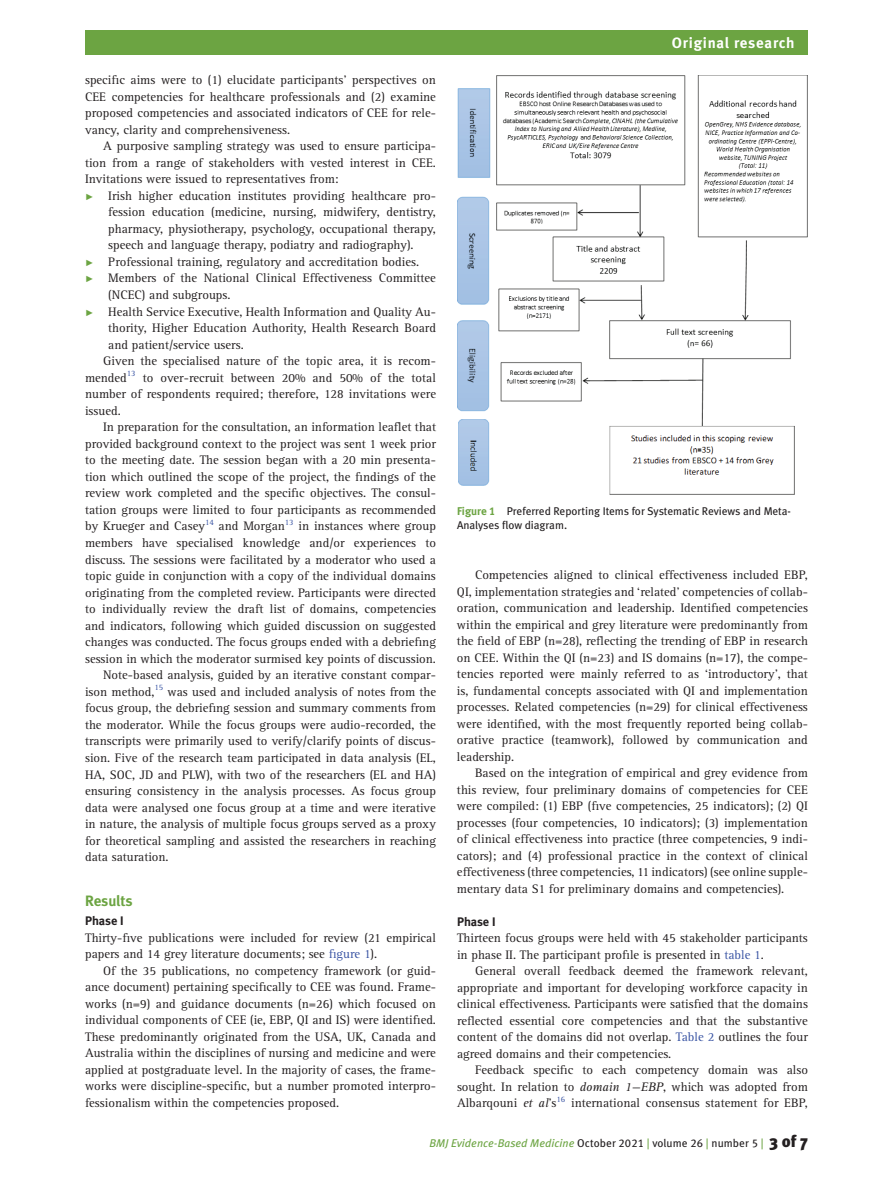
<style>
.page{position:relative;width:893px;height:1191px;background:#fff}
.page>*{position:absolute;margin:0;border:0;box-sizing:border-box;transform-origin:0 0}
.t1{font:15px "Meta Bold LFC";letter-spacing:.05em;color:#fff}
.t2{font:15px "Meta Bold LFC";letter-spacing:-.005em;color:#6ca442}
.t3{font:12.75px/16.5px "Rotis Serif Std";color:#231f20;text-align:justify}
.t4{font:12.3px "Meta Bold LFC";letter-spacing:-.005em;color:#231f20}
.t5{font:11.25px/13.5px "Meta Book LF";color:#231f20}
.t6{font:8.4px "Rotis Serif Std";color:#3853a3}
.s1{font-family:"Arial";font-size:9px;color:#6ca442}
.s2{color:#3853a3}
.s3{font-family:"Meta Bold LFC";color:#6ca442}
.s4{font-style:italic}
.s5{font-style:italic;color:#6ca442}
.s6{color:#6ca442}
.s7{font-family:"Meta Pro";font-weight:900;font-size:16.5px}
</style>
<div class="page">
<div style="left:85px;top:30px;width:723px;height:24px;background:#6ca442"></div>
<img style="left:457px;top:75px;width:351px;height:419px">
<p class="t3" style="left:85px;top:72px;width:352px">specific aims were to (1) elucidate participants’ perspectives on CEE competencies for healthcare professionals and (2) examine proposed competencies and associated indicators of CEE for rele&shy;vancy, clarity and comprehensiveness.</p>
<p class="t3" style="left:103px;top:138px;width:334px">A purposive sampling strategy was used to ensure participa-</p>
<p class="t3" style="left:85px;top:155px;width:352px">tion from a range of stakeholders with vested interest in CEE.</p>
<p class="t3" style="left:85px;top:171px;width:255px">Invitations were issued to representatives from:</p>
<p class="t3" style="left:85px;top:188px;width:352px"><span class="s1">►</span> Irish higher education institutes providing healthcare pro-</p>
<p class="t3" style="left:108px;top:204px;width:329px">fession education (medicine, nursing, midwifery, dentistry,</p>
<p class="t3" style="left:108px;top:221px;width:329px">pharmacy, physiotherapy, psychology, occupational therapy,</p>
<p class="t3" style="left:108px;top:237px;width:307px">speech and language therapy, podiatry and radiography).</p>
<p class="t3" style="left:85px;top:254px;width:336px"><span class="s1">►</span> Professional training, regulatory and accreditation bodies.</p>
<p class="t3" style="left:85px;top:270px;width:352px"><span class="s1">►</span> Members of the National Clinical Effectiveness Committee</p>
<p class="t3" style="left:108px;top:287px;width:124px">(NCEC) and subgroups.</p>
<p class="t3" style="left:85px;top:303px;width:352px"><span class="s1">►</span> Health Service Executive, Health Information and Quality Au-</p>
<p class="t3" style="left:108px;top:320px;width:329px">thority, Higher Education Authority, Health Research Board</p>
<p class="t3" style="left:108px;top:336px;width:137px">and patient/service users.</p>
<p class="t3" style="left:103px;top:353px;width:334px">Given the specialised nature of the topic area, it is recom-</p>
<p class="t3" style="left:85px;top:369px;width:52px">mended<sup>13</sup></p>
<p class="t3" style="left:85px;top:369px;width:352px;text-indent:58px">to over-recruit between 20% and 50% of the total number of respondents required; therefore, 128 invitations were issued.</p>
<p class="t3" style="left:85px;top:419px;width:352px;text-indent:18px">In preparation for the consultation, an information leaflet that provided background context to the project was sent 1 week prior to the meeting date. The session began with a 20 min presenta&shy;tion which outlined the scope of the project, the findings of the review work completed and the specific objectives. The consul&shy;tation groups were limited to four participants as recommended by Krueger and Casey<sup>14</sup> and Morgan</p>
<p class="t6" style="left:285px;top:517px;width:10px">13</p>
<p class="t3" style="left:299px;top:518px;width:139px">in instances where group</p>
<p class="t3" style="left:85px;top:535px;width:352px">members have specialised knowledge and/or experiences to</p>
<p class="t3" style="left:85px;top:551px;width:352px">discuss. The sessions were facilitated by a moderator who used a</p>
<p class="t3" style="left:85px;top:568px;width:352px">topic guide in conjunction with a copy of the individual domains</p>
<p class="t3" style="left:85px;top:584px;width:352px">originating from the completed review. Participants were directed</p>
<p class="t3" style="left:85px;top:601px;width:352px">to individually review the draft list of domains, competencies</p>
<p class="t3" style="left:85px;top:617px;width:352px">and indicators, following which guided discussion on suggested</p>
<p class="t3" style="left:85px;top:634px;width:352px">changes was conducted. The focus groups ended with a debriefing</p>
<p class="t3" style="left:85px;top:650px;width:352px">session in which the moderator surmised key points of discussion.</p>
<p class="t3" style="left:103px;top:667px;width:334px">Note-based analysis, guided by an iterative constant compar-</p>
<p class="t3" style="left:85px;top:683px;width:352px">ison method,<sup>15</sup> was used and included analysis of notes from the</p>
<p class="t3" style="left:85px;top:700px;width:352px">focus group, the debriefing session and summary comments from</p>
<p class="t3" style="left:85px;top:717px;width:352px">the moderator. While the focus groups were audio-recorded, the</p>
<p class="t3" style="left:85px;top:733px;width:352px">transcripts were primarily used to verify/clarify points of discus-</p>
<p class="t3" style="left:85px;top:750px;width:352px">sion. Five of the research team participated in data analysis (EL,</p>
<p class="t3" style="left:85px;top:766px;width:352px">HA, SOC, JD and PLW), with two of the researchers (EL and HA)</p>
<p class="t3" style="left:85px;top:783px;width:352px">ensuring consistency in the analysis processes. As focus group</p>
<p class="t3" style="left:85px;top:799px;width:352px">data were analysed one focus group at a time and were iterative</p>
<p class="t3" style="left:85px;top:816px;width:352px">in nature, the analysis of multiple focus groups served as a proxy</p>
<p class="t3" style="left:85px;top:832px;width:352px">for theoretical sampling and assisted the researchers in reaching</p>
<p class="t3" style="left:85px;top:849px;width:85px">data saturation.</p>
<p class="t2" style="left:85px;top:892px;width:49px">Results</p>
<p class="t4" style="left:85px;top:913px;width:40px">Phase I</p>
<p class="t3" style="left:85px;top:929px;width:352px">Thirty-five publications were included for review (21 empirical papers and 14 grey literature documents; see <span class="s2">figure 1</span>).</p>
<p class="t3" style="left:85px;top:962px;width:352px;text-indent:18px">Of the 35 publications, no competency framework (or guid&shy;ance document) pertaining specifically to CEE was found. Frame&shy;works (n=9) and guidance documents (n=26) which focused on individual components of CEE (ie, EBP, QI and IS) were identified.<br>These predominantly originated from the USA, UK, Canada and Australia within the disciplines of nursing and medicine and were applied at postgraduate level. In the majority of cases, the frame&shy;works were discipline-specific, but a number promoted interpro&shy;fessionalism within the competencies proposed.</p>
<p class="t1" style="left:672px;top:34px;width:124px">Original research</p>
<p class="t5" style="left:457px;top:504px;width:335px"><span class="s3">Figure 1</span> Preferred Reporting Items for Systematic Reviews and Meta-<br>Analyses flow diagram.</p>
<p class="t3" style="left:457px;top:567px;width:352px;text-indent:18px">Competencies aligned to clinical effectiveness included EBP, QI, implementation strategies and ‘related’ competencies of collab&shy;oration, communication and leadership. Identified competencies within the empirical and grey literature were predominantly from the field of EBP (n=28), reflecting the trending of EBP in research on CEE. Within the QI (n=23) and IS domains (n=17), the compe&shy;tencies reported were mainly referred to as ‘introductory’, that is, fundamental concepts associated with QI and implementation processes. Related competencies (n=29) for clinical effectiveness were identified, with the most frequently reported being collab&shy;orative practice (teamwork), followed by communication and leadership.</p>
<p class="t3" style="left:457px;top:765px;width:352px;text-indent:18px">Based on the integration of empirical and grey evidence from this review, four preliminary domains of competencies for CEE were compiled: (1) EBP (five competencies, 25 indicators); (2) QI processes (four competencies, 10 indicators); (3) implementation of clinical effectiveness into practice (three competencies, 9 indi&shy;cators); and (4) professional practice in the context of clinical effectiveness (three competencies, 11 indicators) (see online supple&shy;mentary data S1 for preliminary domains and competencies).</p>
<p class="t4" style="left:457px;top:914px;width:40px">Phase I</p>
<p class="t3" style="left:457px;top:930px;width:352px">Thirteen focus groups were held with 45 stakeholder participants in phase II. The participant profile is presented in <span class="s2">table 1</span>.</p>
<p class="t3" style="left:457px;top:963px;width:352px;text-indent:18px">General overall feedback deemed the framework relevant, appropriate and important for developing workforce capacity in clinical effectiveness. Participants were satisfied that the domains reflected essential core competencies and that the substantive content of the domains did not overlap. <span class="s2">Table 2</span> outlines the four agreed domains and their competencies.</p>
<p class="t3" style="left:457px;top:1062px;width:352px;text-indent:18px">Feedback specific to each competency domain was also sought. In relation to <span class="s4">domain 1</span>—<span class="s4">EBP</span>, which was adopted from Albarqouni <span class="s4">et al</span>’s<sup>16</sup></p>
<p class="t3" style="left:571px;top:1095px;width:238px">international consensus statement for EBP,</p>
<p class="t5" style="left:429px;top:1136px;width:380px"><span class="s5">BMJ Evidence-Based Medicine</span> October 2021 <span class="s6">|</span> volume 26 <span class="s6">|</span> number 5 <span class="s6">|</span> <span class="s7">3 of 7</span></p>
</div>
